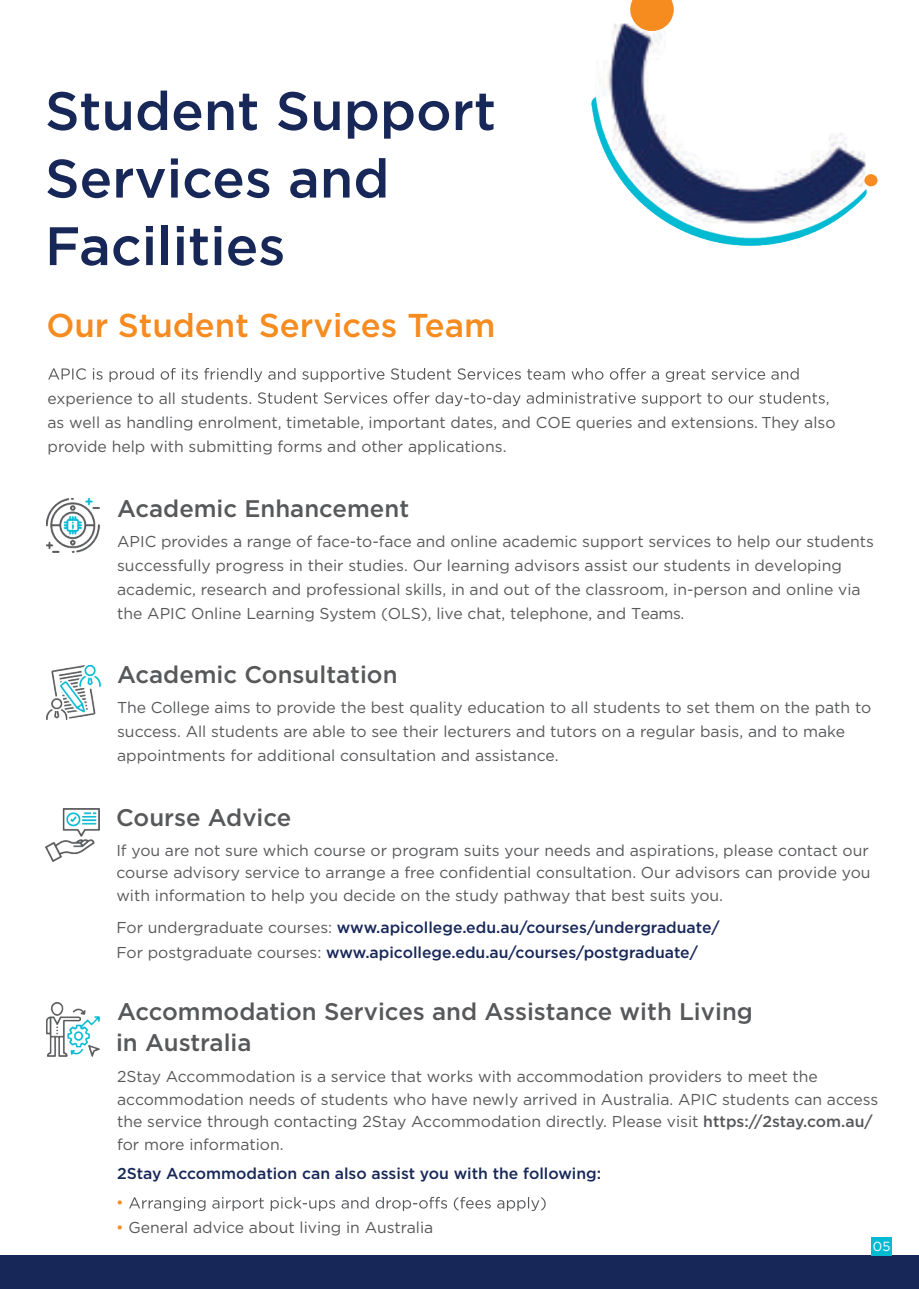
<style>
.page{position:relative;width:919px;height:1289px;background:#fff}
.page>*{position:absolute;margin:0;border:0;box-sizing:border-box;transform-origin:0 0}
.t1{font:500 54px/67.5px "Gotham";color:#172758}
.t2{font:500 33px "Gotham";color:#f68b1f}
.t3{font:500 24px/30.8px "Gotham";color:#57585a}
.t4{font:15.75px/24px "Gotham";color:#57585a}
.t5{font:500 15.75px/25.5px "Gotham";color:#172758}
.t6{font:15.75px "Gotham";color:#f68b1f}
.t7{font:13.2px "Gotham";color:#fff}
.s1{font-weight:400;color:#57585a}
.s2{font-weight:500}
.s3{color:#f68b1f}
</style>
<div class="page">
<img style="left:46px;top:499px;width:54px;height:53px">
<img style="left:46px;top:665px;width:54px;height:54px">
<img style="left:46px;top:808px;width:53px;height:53px">
<img style="left:46px;top:1002px;width:53px;height:54px">
<img style="left:592px;top:98px;width:207px;height:147px">
<img style="left:594px;top:7px;width:284px;height:231px">
<img style="left:630px;top:0;width:43px;height:31px">
<svg style="left:864px;top:174px;width:13px;height:13px"></svg>
<div style="left:0;top:1255px;width:918px;height:33px;background:#172758"></div>
<img style="left:871px;top:1237px;width:20px;height:18px">
<svg style="left:48px;top:368px;width:750px;height:14px"></svg>
<svg style="left:258px;top:392px;width:570px;height:14px"></svg>
<svg style="left:129px;top:1196px;width:416px;height:14px"></svg>
<h1 class="t1" style="left:45px;top:76px;width:452px">Student Support<br>Services and<br>Facilities</h1>
<h2 class="t2" style="left:46px;top:303px;width:450px">Our Student Services Team</h2>
<p class="t4" style="left:48px;top:385px;width:789px">experience to all students.<br>as well as handling enrolment, timetable, important dates, and COE queries and extensions. They also provide help with submitting forms and other applications.</p>
<h3 class="t3" style="left:117px;top:492px;width:293px">Academic Enhancement</h3>
<p class="t4" style="left:117px;top:528px;width:758px">APIC provides a range of face-to-face and online academic support services to help our students successfully progress in their studies. Our learning advisors assist our students in developing academic, research and professional skills, in and out of the classroom, in-person and online via the APIC Online Learning System (OLS), live chat, telephone, and Teams.</p>
<h3 class="t3" style="left:117px;top:658px;width:282px">Academic Consultation</h3>
<p class="t4" style="left:117px;top:695px;width:755px">The College aims to provide the best quality education to all students to set them on the path to success. All students are able to see their lecturers and tutors on a regular basis, and to make appointments for additional consultation and assistance.</p>
<h3 class="t3" style="left:116px;top:801px;width:177px">Course Advice</h3>
<p class="t4" style="left:116px;top:838px;width:755px;line-height:22.5px;text-align:justify">If you are not sure which course or program suits your needs and aspirations, please contact our course advisory service to arrange a free confidential consultation. Our advisors can provide you with information to help you decide on the study pathway that best suits you.</p>
<p class="t5" style="left:116px;top:914px;width:604px"><span class="s1">For undergraduate courses:</span> www.apicollege.edu.au/courses/undergraduate/<br><span class="s1">For postgraduate courses:</span> www.apicollege.edu.au/courses/postgraduate/</p>
<h3 class="t3" style="left:116px;top:996px;width:638px">Accommodation Services and Assistance with Living in Australia</h3>
<p class="t4" style="left:117px;top:1064px;width:762px;line-height:22.6px">2Stay Accommodation is a service that works with accommodation providers to meet the accommodation needs of students who have newly arrived in Australia. APIC students can access the service through contacting 2Stay Accommodation directly. Please visit <span class="s2">https://2stay.com.au/ </span>for more information.</p>
<p class="t5" style="left:117px;top:1160px;width:485px">2Stay Accommodation can also assist you with the following:</p>
<p class="t6" style="left:116px;top:1192px;width:9px">•</p>
<p class="t4" style="left:116px;top:1215px;width:318px"><span class="s3">•</span> General advice about living in Australia</p>
<p class="t7" style="left:872px;top:1237px;width:19px">05</p>
</div>
